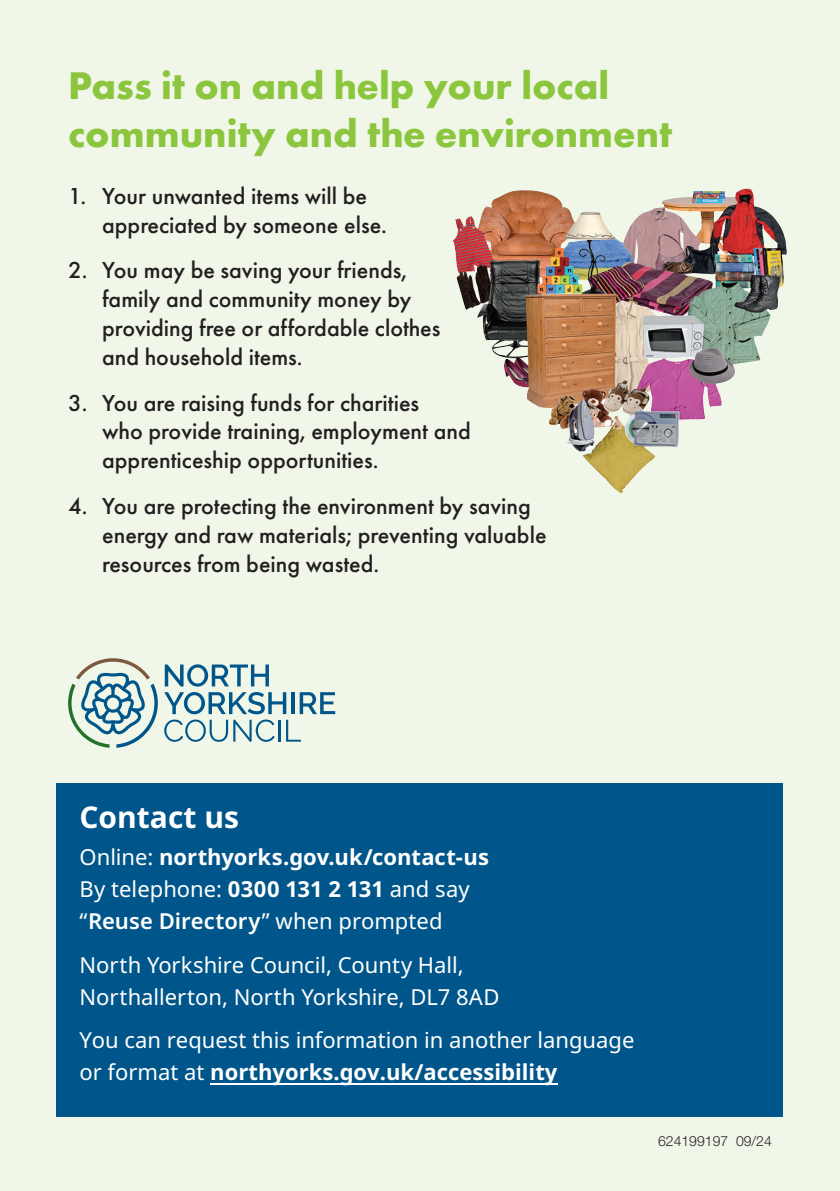
<style>
.page{position:relative;width:840px;height:1191px;background:#fff}
.page>*{position:absolute;margin:0;border:0;box-sizing:border-box;transform-origin:0 0}
.t1{font:700 40px/48px "Futura PT";color:#8bc63e}
.P_Paragraph{font:700 30px "Noto Sans";color:#fff}
.t2{font:500 24px/28.8px "Futura PT";color:#231f20}
.P_Paragraph-2{font:22px/32px "Noto Sans";color:#fff}
.Body_copy{font:300 14px "Helvetica Neue LT Std";color:#231f20}
.s1{font-weight:700}
.s2{font-weight:600}
</style>
<div class="page">
<div style="left:0;top:0;width:839px;height:1191px;background:#f1f7e8"></div>
<img style="left:453px;top:188px;width:334px;height:305px">
<svg style="left:165px;top:664px;width:104px;height:22px"></svg>
<svg style="left:164px;top:692px;width:171px;height:50px"></svg>
<svg style="left:68px;top:658px;width:90px;height:90px"></svg>
<div style="left:57px;top:783px;width:725px;height:333px;background:#00568a"></div>
<hr style="left:210px;top:1083px;width:347px;height:1px;background:#fff">
<p class="t1" style="left:68px;top:60px;width:605px">Pass it on and help your local community and the environment</p>
<p class="t2" style="left:102px;top:181px;width:286px;text-indent:-34px">1. Your unwanted items will be appreciated by someone else.</p>
<p class="t2" style="left:102px;top:256px;width:339px;text-indent:-34px">2. You may be saving your friends, family and community money by providing free or affordable clothes and household items.</p>
<p class="t2" style="left:102px;top:388px;width:370px;text-indent:-34px">3. You are raising funds for charities<br>who provide training, employment and apprenticeship opportunities.</p>
<p class="t2" style="left:102px;top:492px;width:445px;text-indent:-34px">4. You are protecting the environment by saving energy and raw materials; preventing valuable resources from being wasted.</p>
<p class="P_Paragraph" style="left:79px;top:799px;width:161px">Contact us</p>
<p class="P_Paragraph-2" style="left:79px;top:841px;width:411px">Online: <span class="s1">northyorks.gov.uk/contact-us<br></span>By telephone: <span class="s1">0300 131 2 131</span> and say “<span class="s2">Reuse Directory</span>” when prompted</p>
<p class="P_Paragraph-2" style="left:79px;top:949px;width:421px">North Yorkshire Council, County Hall,<br>Northallerton, North Yorkshire, DL7 8AD</p>
<p class="P_Paragraph-2" style="left:79px;top:1024px;width:556px">You can request this information in another language or format at <span class="s1">northyorks.gov.uk/accessibility</span></p>
<p class="Body_copy" style="left:657px;top:1132px;width:115px">624199197 09/24</p>
</div>
